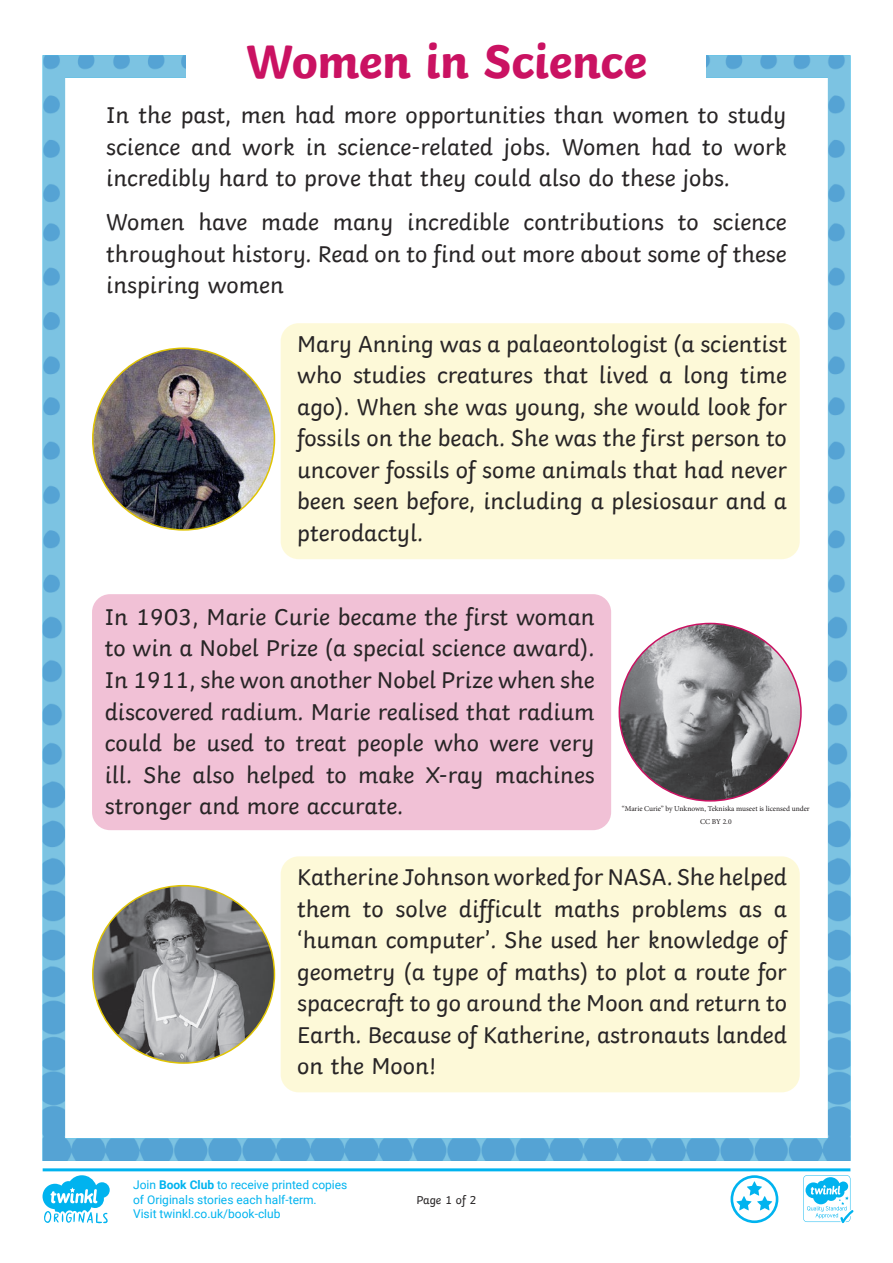
<style>
.page{position:relative;width:893px;height:1263px;background:#fff}
.page>*{position:absolute;margin:0;border:0;box-sizing:border-box;transform-origin:0 0}
.Heading_1{font:700 49.5px "Twinkl";letter-spacing:-.01em;color:#ca1262}
.KS1_Body_Copy{font:24px/31.5px "Twinkl";color:#282526;text-align:justify}
.t1{font:12px/14.4px "Roboto";color:#00b3ef}
.t2{font:12px "Twinkl";letter-spacing:-.005em;color:#282526}
.t3{font:7.5px/13.5px "Minion Pro";color:#231f20;text-align:center}
.s1{font-weight:700}
</style>
<div class="page">
<img style="left:43px;top:55px;width:807px;height:1106px">
<div style="left:187px;top:24px;width:519px;height:75px;background:#fff"></div>
<img style="left:93px;top:348px;width:181px;height:182px;border-radius:91px">
<img style="left:619px;top:623px;width:182px;height:178px">
<div style="left:281px;top:323px;width:519px;height:236px;background:#fdf9d8;border-radius:18px"></div>
<div style="left:92px;top:594px;width:519px;height:236px;background:#f1c1d6;border-radius:18px"></div>
<img style="left:93px;top:886px;width:181px;height:177px">
<div style="left:281px;top:856px;width:519px;height:236px;background:#fdf9d8;border-radius:18px"></div>
<svg style="left:43px;top:1168px;width:810px;height:56px"></svg>
<p class="Heading_1" style="left:246px;top:20px;width:402px">Women in Science</p>
<p class="KS1_Body_Copy" style="left:106px;top:97px;width:682px">In the past, men had more opportunities than women to study science and work in science-related jobs. Women had to work incredibly hard to prove that they could also do these jobs.</p>
<p class="KS1_Body_Copy" style="left:106px;top:204px;width:682px">Women have made many incredible contributions to science throughout history. Read on to find out more about some of these inspiring women</p>
<p class="KS1_Body_Copy" style="left:297px;top:326px;width:491px">Mary Anning was a palaeontologist (a scientist who studies creatures that lived a long time ago). When she was young, she would look for fossils on the beach. She was the first person to uncover fossils of some animals that had never been seen before, including a plesiosaur and a pterodactyl.</p>
<p class="KS1_Body_Copy" style="left:105px;top:599px;width:491px">In 1903, Marie Curie became the first woman to win a Nobel Prize (a special science award).<br>In 1911, she won another Nobel Prize when she discovered radium. Marie realised that radium could be used to treat people who were very ill. She also helped to make X-ray machines stronger and more accurate.</p>
<p class="t3" style="left:622px;top:801px;width:189px">“Marie Curie” by Unknown, Tekniska museet is licensed under<br>CC BY 2.0</p>
<p class="KS1_Body_Copy" style="left:297px;top:859px;width:491px">Katherine Johnson worked for NASA. She helped them to solve difficult maths problems as a ‘human computer’. She used her knowledge of geometry (a type of maths) to plot a route for spacecraft to go around the Moon and return to Earth. Because of Katherine, astronauts landed on the Moon!</p>
<p class="t1" style="left:133px;top:1177px;width:216px">Join <span class="s1">Book Club</span> to receive printed copies of Originals stories each half-term.<br>Visit twinkl.co.uk/book-club</p>
<p class="t2" style="left:416px;top:1191px;width:62px">Page 1 of 2</p>
</div>
